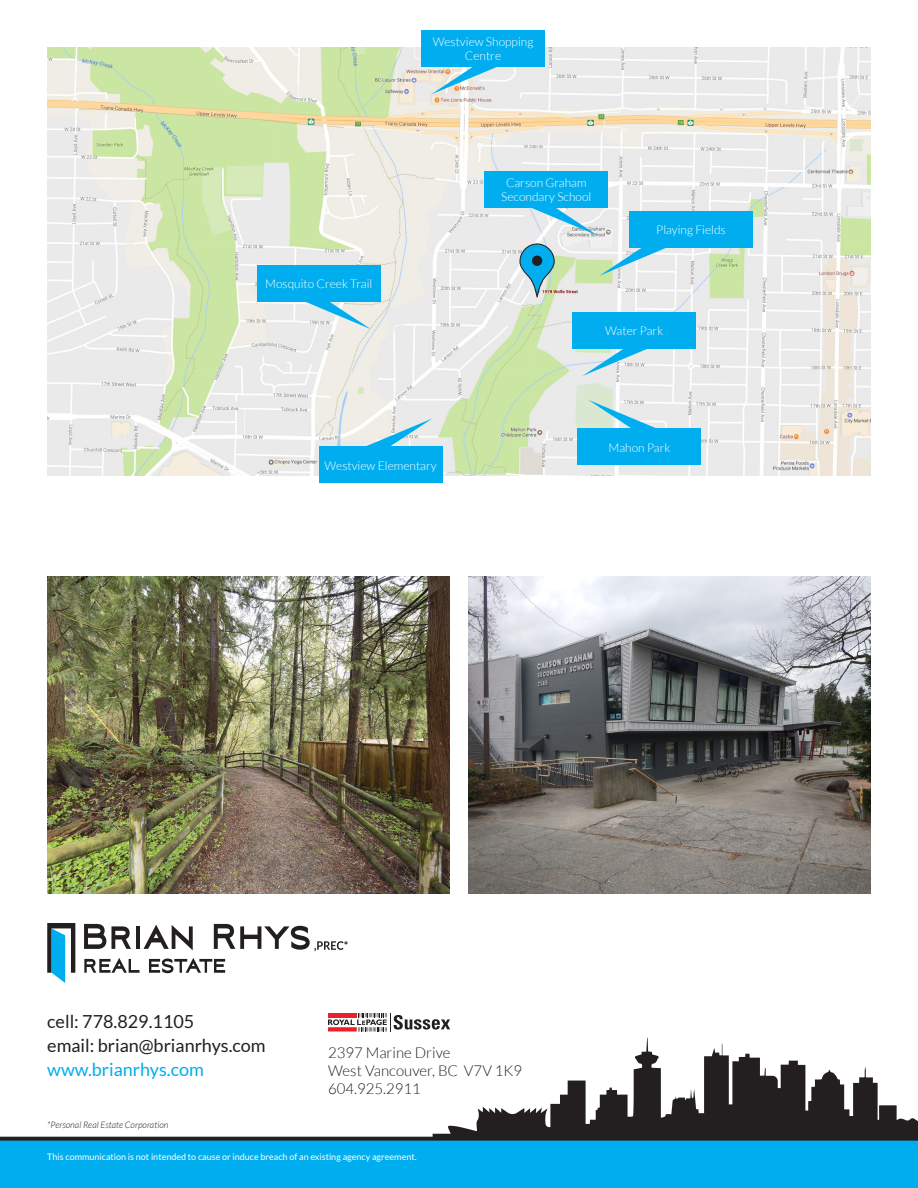
<style>
.page{position:relative;width:918px;height:1188px;background:#fff}
.page>*{position:absolute;margin:0;border:0;box-sizing:border-box;transform-origin:0 0}
.t1{font:18px "Lato";color:#231f20}
.t2{font:18px "Lato";color:#00aeef}
.t3{font:300 15px "Lato";color:#231f20}
.t4{font:300 12px/14.4px "Lato";color:#fff;text-align:center}
.t5{font:9px "Lato";color:#fff}
.t6{font:italic 300 9px "Lato";color:#231f20}
</style>
<div class="page">
<img style="left:47px;top:47px;width:824px;height:429px">
<div style="left:0;top:1141px;width:918px;height:47px;background:#00aeef"></div>
<svg style="left:519px;top:243px;width:36px;height:54px"></svg>
<div style="left:532px;top:256px;width:10px;height:10px;background:#231f20;border-radius:50%"></div>
<svg style="left:328px;top:1013px;width:122px;height:19px"></svg>
<div style="left:257px;top:266px;width:124px;height:36px;background:#00aeef"></div>
<div style="left:629px;top:211px;width:124px;height:37px;background:#00aeef"></div>
<div style="left:572px;top:312px;width:124px;height:36px;background:#00aeef"></div>
<div style="left:421px;top:31px;width:124px;height:36px;background:#00aeef"></div>
<div style="left:484px;top:172px;width:124px;height:36px;background:#00aeef"></div>
<div style="left:319px;top:447px;width:124px;height:36px;background:#00aeef"></div>
<div style="left:578px;top:429px;width:123px;height:36px;background:#00aeef"></div>
<svg style="left:303px;top:302px;width:68px;height:27px"></svg>
<svg style="left:599px;top:248px;width:68px;height:28px"></svg>
<svg style="left:582px;top:348px;width:68px;height:28px"></svg>
<svg style="left:431px;top:67px;width:68px;height:27px"></svg>
<svg style="left:530px;top:208px;width:68px;height:28px"></svg>
<svg style="left:365px;top:418px;width:67px;height:29px"></svg>
<svg style="left:588px;top:400px;width:68px;height:28px"></svg>
<img style="left:47px;top:577px;width:403px;height:316px">
<img style="left:468px;top:577px;width:403px;height:316px">
<svg style="left:47px;top:923px;width:28px;height:60px"></svg>
<svg style="left:84px;top:924px;width:47px;height:25px"></svg>
<hr style="left:136px;top:926px;width:4px;height:23px;background:#231f20">
<svg style="left:144px;top:925px;width:49px;height:25px"></svg>
<svg style="left:84px;top:958px;width:56px;height:15px"></svg>
<svg style="left:149px;top:958px;width:76px;height:15px"></svg>
<svg style="left:214px;top:924px;width:134px;height:27px"></svg>
<svg style="left:0;top:1038px;width:918px;height:103px"></svg>
<p class="t4" style="left:433px;top:34px;width:102px">Westview Shopping<br>Centre</p>
<p class="t4" style="left:265px;top:277px;width:109px">Mosquito Creek Trail</p>
<p class="t4" style="left:325px;top:458px;width:114px">Westview Elementary</p>
<p class="t4" style="left:501px;top:176px;width:92px">Carson Graham<br>Secondary School</p>
<p class="t4" style="left:656px;top:223px;width:71px">Playing Fields</p>
<p class="t4" style="left:605px;top:324px;width:60px">Water Park</p>
<p class="t4" style="left:609px;top:440px;width:63px">Mahon Park</p>
<p class="t1" style="left:47px;top:1011px;width:149px">cell: 778.829.1105</p>
<p class="t1" style="left:47px;top:1035px;width:220px">email: brian@brianrhys.com</p>
<p class="t2" style="left:47px;top:1059px;width:158px">www.brianrhys.com</p>
<p class="t3" style="left:328px;top:1044px;width:124px">2397 Marine Drive</p>
<p class="t3" style="left:328px;top:1062px;width:196px">West Vancouver, BC V7V 1K9</p>
<p class="t3" style="left:328px;top:1080px;width:94px">604.925.2911</p>
<p class="t6" style="left:47px;top:1120px;width:123px">*Personal Real Estate Corporation</p>
<p class="t5" style="left:47px;top:1152px;width:371px">This communication is not intended to cause or induce breach of an existing agency agreement.</p>
</div>
